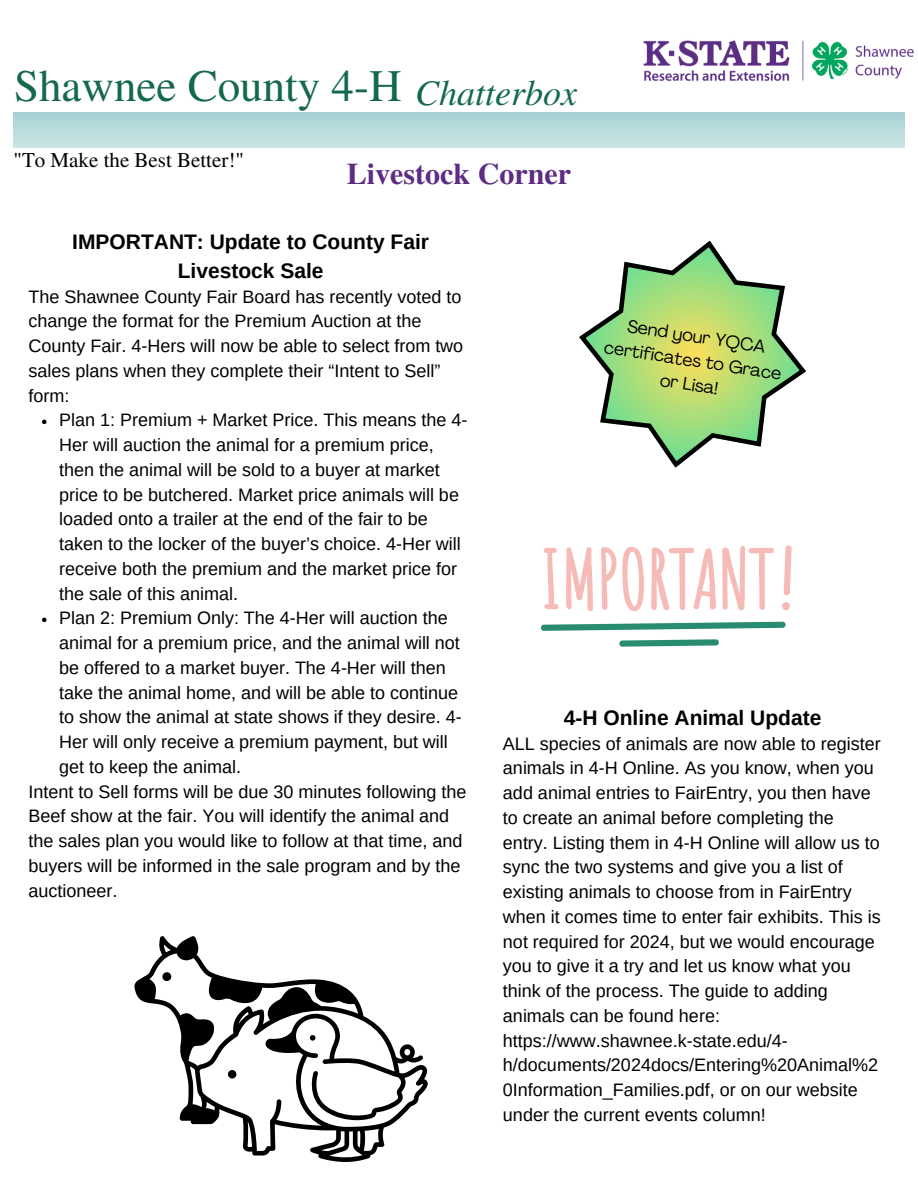
<style>
.page{position:relative;width:918px;height:1188px;background:#fff}
.page>*{position:absolute;margin:0;border:0;box-sizing:border-box;transform-origin:0 0}
.t1{font:45px "Te X Gyre Termes";color:#136850}
.t2{font:italic 36px "Te X Gyre Termes";color:#136850}
.t3{font:700 30px "Te X Gyre Termes";color:#5c2d83}
.t4{font:700 21px/29.2px "Arimo";color:#000;text-align:center}
.t5{font:21px "Te X Gyre Termes";color:#000}
.t6{font:18px/24.8px "Arimo";color:#000}
.t7{font:17.55px "Agrandir";color:#000}
</style>
<div class="page">
<img style="left:643px;top:40px;width:271px;height:42px">
<svg style="left:540px;top:545px;width:252px;height:102px"></svg>
<svg style="left:579px;top:241px;width:227px;height:227px"></svg>
<svg style="left:134px;top:936px;width:294px;height:226px"></svg>
<svg style="left:42px;top:420px;width:4px;height:4px"></svg>
<svg style="left:42px;top:618px;width:4px;height:4px"></svg>
<h1 class="t1" style="left:14px;top:54px;width:389px">Shawnee County 4-H</h1>
<h2 class="t2" style="left:415px;top:67px;width:164px">Chatterbox</h2>
<p class="t5" style="left:14px;top:145px;width:232px">"To Make the Best Better!"</p>
<p class="t3" style="left:347px;top:150px;width:226px">Livestock Corner</p>
<p class="t4" style="left:72px;top:227px;width:358px">IMPORTANT: Update to County Fair<br>Livestock Sale</p>
<p class="t6" style="left:28px;top:284px;width:436px">The Shawnee County Fair Board has recently voted to change the format for the Premium Auction at the County Fair. 4-Hers will now be able to select from two sales plans when they complete their “Intent to Sell” form:</p>
<p class="t6" style="left:59px;top:408px;width:410px">Plan 1: Premium + Market Price. This means the 4- Her will auction the animal for a premium price, then the animal will be sold to a buyer at market price to be butchered. Market price animals will be loaded onto a trailer at the end of the fair to be taken to the locker of the buyer’s choice. 4-Her will receive both the premium and the market price for the sale of this animal.</p>
<p class="t6" style="left:59px;top:606px;width:404px">Plan 2: Premium Only: The 4-Her will auction the animal for a premium price, and the animal will not be offered to a market buyer. The 4-Her will then take the animal home, and will be able to continue to show the animal at state shows if they desire. 4- Her will only receive a premium payment, but will get to keep the animal.</p>
<p class="t6" style="left:28px;top:779px;width:439px">Intent to Sell forms will be due 30 minutes following the Beef show at the fair. You will identify the animal and the sales plan you would like to follow at that time, and buyers will be informed in the sale program and by the auctioneer.</p>
<h3 class="t7" style="left:629px;top:318px;width:141px;rotate:9deg">Send your YQCA</h3>
<h3 class="t7" style="left:661px;top:373px;width:60px;rotate:9deg">or Lisa!</h3>
<h3 class="t7" style="left:606px;top:339px;width:180px;rotate:9deg">certificates to Grace</h3>
<p class="t4" style="left:564px;top:703px;width:259px">4-H Online Animal Update</p>
<p class="t6" style="left:503px;top:731px;width:379px">ALL species of animals are now able to register animals in 4-H Online. As you know, when you add animal entries to FairEntry, you then have to create an animal before completing the entry. Listing them in 4-H Online will allow us to sync the two systems and give you a list of existing animals to choose from in FairEntry when it comes time to enter fair exhibits. This is not required for 2024, but we would encourage you to give it a try and let us know what you think of the process. The guide to adding animals can be found here: https://www.shawnee.k-state.edu/4- h/documents/2024docs/Entering%20Animal%2<br>0Information_Families.pdf, or on our website under the current events column!</p>
</div>
